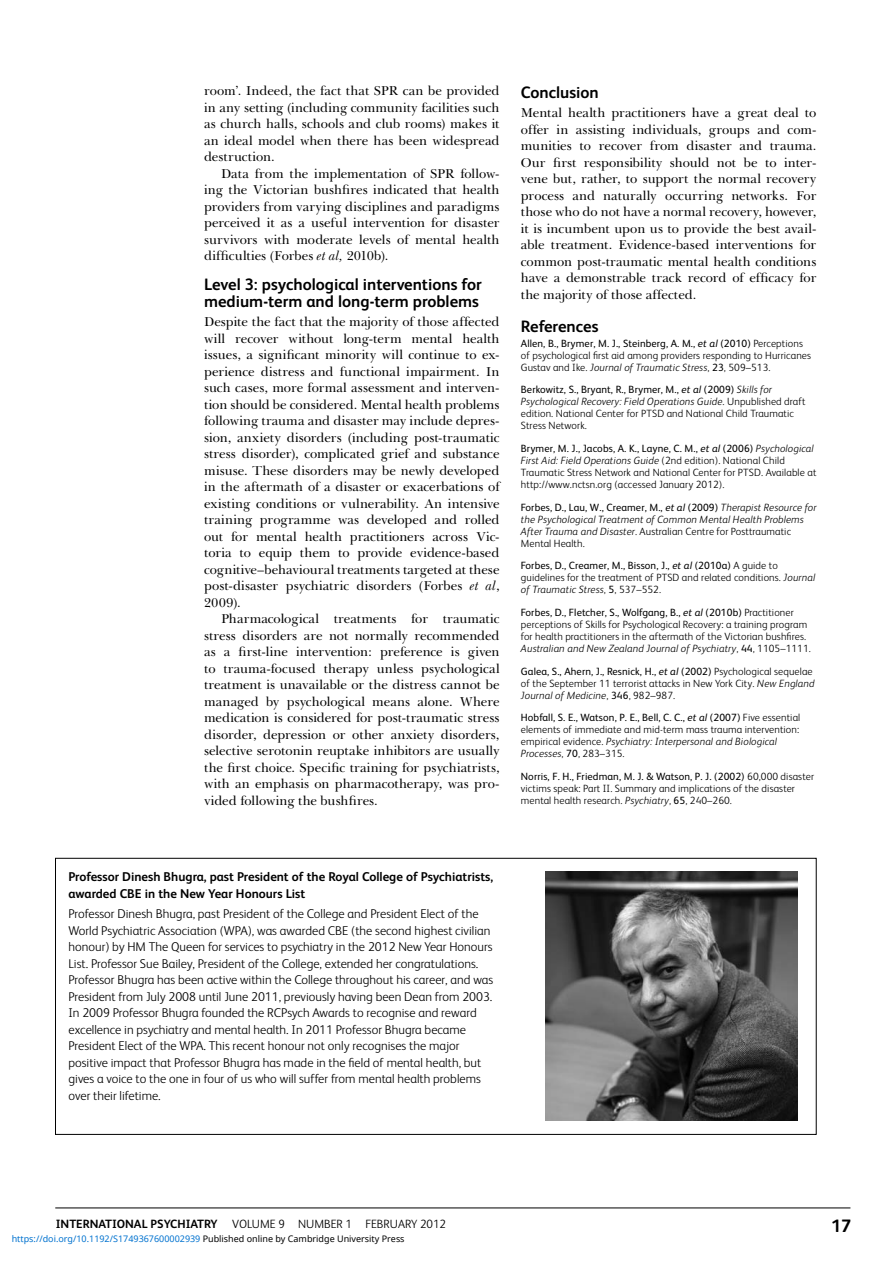
<style>
.page{position:relative;width:893px;height:1263px;background:#fff}
.page>*{position:absolute;margin:0;border:0;box-sizing:border-box;transform-origin:0 0}
.t1{font:700 18px "FS Albert";color:#000}
.t2{font:700 16.5px/16.5px "FS Albert";color:#000}
.t3{font:13.2px/16.5px "Baskerville BT";color:#000;text-align:justify}
.t4{font:300 12.75px/16.5px "FS Albert";color:#000}
.t5{font:700 12.75px/16.5px "FS Albert";color:#000}
.t6{font:300 12px "FS Albert";color:#000}
.t7{font:300 10.5px/12px "FS Albert";letter-spacing:.01em;color:#000}
.t8{font:italic 300 10.5px/12px "FS Albert";letter-spacing:.01em;color:#000}
.t9{font:9px "Noto Sans";color:#0172cf}
.s1{font-style:italic}
.s2{font-weight:400}
.s3{font-weight:400;font-style:italic}
.s4{font-weight:400;font-style:normal}
.s5{font-style:normal}
.s6{font-weight:700}
.s7{color:#000}
</style>
<div class="page">
<hr style="left:55px;top:1208px;width:795px;height:1px;background:#000">
<img style="left:545px;top:871px;width:252px;height:249px">
<p class="t3" style="left:204px;top:83px;width:297px">room’. Indeed, the fact that SPR can be provided in any setting (including community facilities such as church halls, schools and club rooms) makes it an ideal model when there has been widespread destruction.</p>
<p class="t3" style="left:204px;top:165px;width:297px;text-indent:17px">Data from the implementation of SPR follow&shy;ing the Victorian bushfires indicated that health providers from varying disciplines and paradigms perceived it as a useful intervention for disaster survivors with moderate levels of mental health difficulties (Forbes <span class="s1">et al,</span> 2010b).</p>
<p class="t2" style="left:204px;top:276px;width:279px">Level 3: psychological interventions for medium-term and long-term problems</p>
<p class="t3" style="left:204px;top:314px;width:297px">Despite the fact that the majority of those affected will recover without long-term mental health issues, a significant minority will continue to ex&shy;perience distress and functional impairment. In such cases, more formal assessment and interven&shy;tion should be considered. Mental health problems following trauma and disaster may include depres&shy;sion, anxiety disorders (including post-traumatic stress disorder), complicated grief and substance misuse. These disorders may be newly developed in the aftermath of a disaster or exacerbations of existing conditions or vulnerability. An intensive training programme was developed and rolled out for mental health practitioners across Vic&shy;toria to equip them to provide evidence-based cognitive–behavioural treatments targeted at these post-disaster psychiatric disorders (Forbes <span class="s1">et al</span>, 2009).</p>
<p class="t3" style="left:204px;top:611px;width:297px;text-indent:17px">Pharmacological treatments for traumatic stress disorders are not normally recommended as a first-line intervention: preference is given to trauma-focused therapy unless psychological treatment is unavailable or the distress cannot be managed by psychological means alone. Where medication is considered for post-traumatic stress disorder, depression or other anxiety disorders, selective serotonin reuptake inhibitors are usually the first choice. Specific training for psychiatrists, with an emphasis on pharmacotherapy, was pro&shy;vided following the bushfires.</p>
<p class="t2" style="left:521px;top:83px;width:79px">Conclusion</p>
<p class="t3" style="left:521px;top:105px;width:297px">Mental health practitioners have a great deal to offer in assisting individuals, groups and com&shy;munities to recover from disaster and trauma.<br>Our first responsibility should not be to inter&shy;vene but, rather, to support the normal recovery process and naturally occurring networks. For those who do not have a normal recovery, however, it is incumbent upon us to provide the best avail&shy;able treatment. Evidence-based interventions for common post-traumatic mental health conditions have a demonstrable track record of efficacy for the majority of those affected.</p>
<p class="t2" style="left:521px;top:317px;width:79px">References</p>
<p class="t7" style="left:521px;top:337px;width:292px"><span class="s2">Allen, B., Brymer, M. J., Steinberg, A. M.,</span> <span class="s3">et al</span> <span class="s2">(2010)</span> Perceptions of psychological first aid among providers responding to Hurricanes<br>Gustav and Ike. <span class="s1">Journal of Traumatic Stress</span>, <span class="s2">23</span>, 509–513.</p>
<p class="t7" style="left:521px;top:383px;width:286px"><span class="s2">Berkowitz, S., Bryant, R., Brymer, M.,</span> <span class="s3">et al</span> <span class="s2">(2009)</span> <span class="s1">Skills for Psychological Recovery: Field Operations Guide</span>. Unpublished draft edition. National Center for PTSD and National Child Traumatic Stress Network.</p>
<p class="t7" style="left:521px;top:442px;width:297px"><span class="s2">Brymer, M. J., Jacobs, A. K., Layne, C. M.,</span> <span class="s3">et al</span> <span class="s2">(2006)</span> <span class="s1">Psychological First Aid: Field Operations Guide</span> (2nd edition). National Child Traumatic Stress Network and National Center for PTSD. Available at http://www.nctsn.org (accessed January 2012).</p>
<p class="t8" style="left:521px;top:500px;width:297px"><span class="s4">Forbes, D., Lau, W., Creamer, M.,</span> <span class="s2">et al</span> <span class="s4">(2009)</span> Therapist Resource for the Psychological Treatment of Common Mental Health Problems After Trauma and Disaster<span class="s5">. Australian Centre for Posttraumatic Mental Health.</span></p>
<p class="t7" style="left:521px;top:559px;width:296px"><span class="s2">Forbes, D., Creamer, M., Bisson, J.,</span> <span class="s3">et al</span> <span class="s2">(2010a)</span> A guide to guidelines for the treatment of PTSD and related conditions. <span class="s1">Journal of Traumatic Stress</span>, <span class="s2">5</span>, 537–552.</p>
<p class="t7" style="left:521px;top:606px;width:291px"><span class="s2">Forbes, D., Fletcher, S., Wolfgang, B.,</span> <span class="s3">et al</span> <span class="s2">(2010b)</span> Practitioner perceptions of Skills for Psychological Recovery: a training program for health practitioners in the aftermath of the Victorian bushfires.<br><span class="s1">Australian and New Zealand Journal of Psychiatry</span>, <span class="s2">44</span>, 1105–1111.</p>
<p class="t7" style="left:521px;top:664px;width:295px"><span class="s2">Galea, S., Ahern, J., Resnick, H.,</span> <span class="s3">et al</span> <span class="s2">(2002)</span> Psychological sequelae of the September 11 terrorist attacks in New York City. <span class="s1">New England<br>Journal of Medicine</span>, <span class="s2">346</span>, 982–987.</p>
<p class="t7" style="left:521px;top:711px;width:281px"><span class="s2">Hobfall, S. E., Watson, P. E., Bell, C. C.,</span> <span class="s3">et al</span> <span class="s2">(2007)</span> Five essential elements of immediate and mid-term mass trauma intervention: empirical evidence. <span class="s1">Psychiatry: Interpersonal and Biological Processes</span>, <span class="s2">70</span>, 283–315.</p>
<p class="t7" style="left:521px;top:770px;width:295px"><span class="s2">Norris, F. H., Friedman, M. J. &amp; Watson, P. J. (2002)</span> 60,000 disaster victims speak: Part II. Summary and implications of the disaster mental health research. <span class="s1">Psychiatry</span>, <span class="s2">65</span>, 240–260.</p>
<p class="t5" style="left:68px;top:868px;width:426px">Professor Dinesh Bhugra, past President of the Royal College of Psychiatrists, awarded CBE in the New Year Honours List</p>
<p class="t4" style="left:68px;top:905px;width:426px">Professor Dinesh Bhugra, past President of the College and President Elect of the World Psychiatric Association (WPA), was awarded CBE (the second highest civilian honour) by HM The Queen for services to psychiatry in the 2012 New Year Honours List. Professor Sue Bailey, President of the College, extended her congratulations.<br>Professor Bhugra has been active within the College throughout his career, and was President from July 2008 until June 2011, previously having been Dean from 2003.<br>In 2009 Professor Bhugra founded the RCPsych Awards to recognise and reward excellence in psychiatry and mental health. In 2011 Professor Bhugra became President Elect of the WPA. This recent honour not only recognises the major positive impact that Professor Bhugra has made in the field of mental health, but gives a voice to the one in four of us who will suffer from mental health problems over their lifetime.</p>
<p class="t6" style="left:56px;top:1215px;width:392px"><span class="s6">International Psychiatry</span> Volume 9 Number 1 February 2012</p>
<h1 class="t1" style="left:831px;top:1214px;width:22px">17</h1>
<p class="t9" style="left:12px;top:1232px;width:394px">https://doi.org/10.1192/S1749367600002939 <span class="s7">Published online by Cambridge University Press</span></p>
</div>
